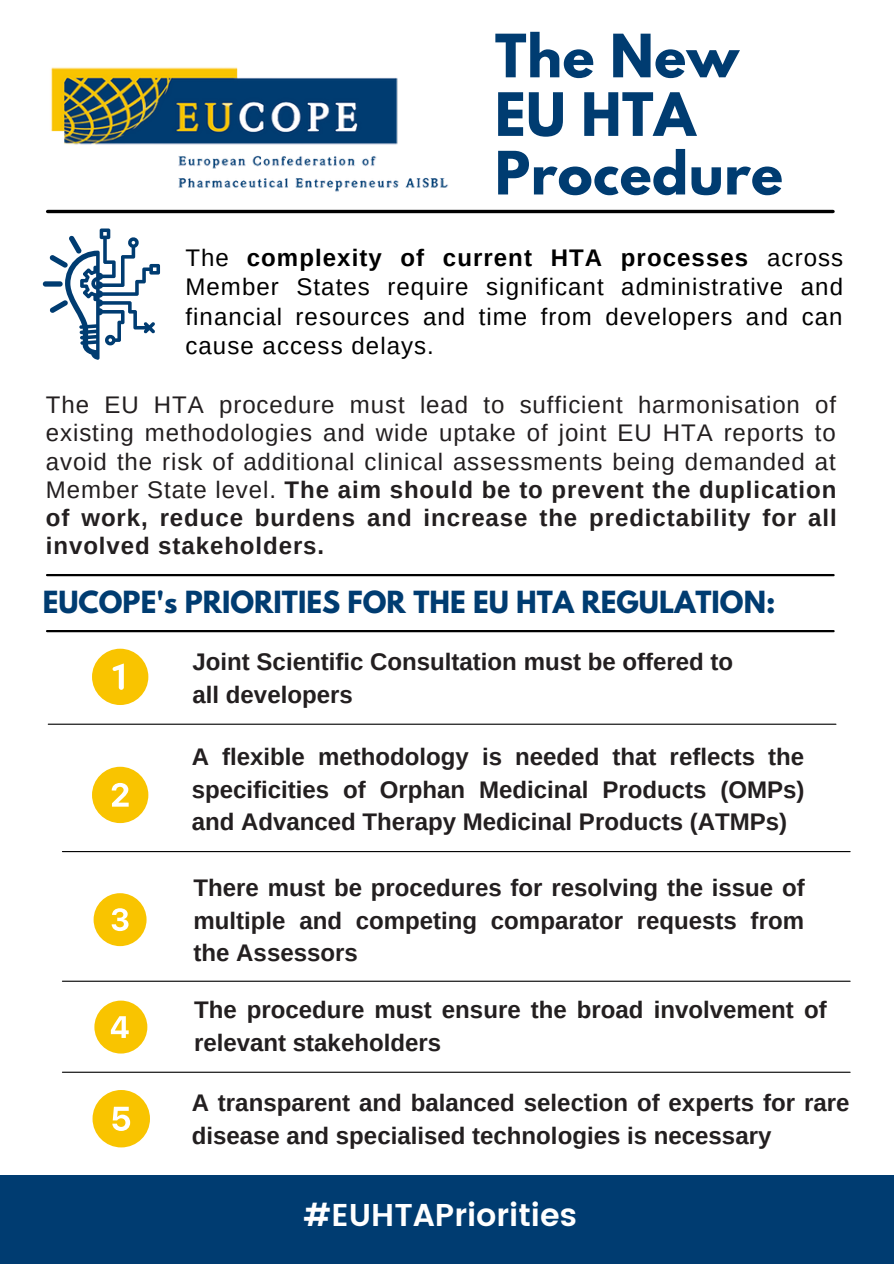
<style>
.page{position:relative;width:894px;height:1264px;background:#fff}
.page>*{position:absolute;margin:0;border:0;box-sizing:border-box;transform-origin:0 0}
.t1{font:700 52.95px/58.5px "League Spartan";letter-spacing:.01em;color:#003c71}
.t2{font:600 31.5px "Poppins";color:#fff}
.t3{font:700 27px "League Spartan";color:#003c71}
.t4{font:700 24px/32.7px "Arimo";color:#231f20}
.t5{font:24px/28.2px "Arimo";letter-spacing:.04em;color:#231f20;text-align:justify}
.t6{font:24px/29.2px "Arimo";letter-spacing:.045em;color:#000;text-align:justify}
.s1{font-weight:700}
</style>
<div class="page">
<hr style="left:48px;top:210px;width:784px;height:3px;background:#000">
<hr style="left:47px;top:630px;width:786px;height:2px;background:#000">
<hr style="left:48px;top:723px;width:787px;height:1px;background:#000">
<hr style="left:47px;top:574px;width:786px;height:2px;background:#000">
<img style="left:46px;top:67px;width:433px;height:147px">
<div style="left:0;top:1175px;width:893px;height:88px;background:#003c71"></div>
<hr style="left:62px;top:1071px;width:787px;height:1px;background:#000">
<svg style="left:92px;top:648px;width:56px;height:57px"></svg>
<svg style="left:92px;top:766px;width:56px;height:57px"></svg>
<svg style="left:94px;top:893px;width:52px;height:53px"></svg>
<svg style="left:94px;top:1000px;width:53px;height:53px"></svg>
<svg style="left:92px;top:1090px;width:58px;height:57px"></svg>
<hr style="left:62px;top:851px;width:787px;height:1px;background:#000">
<hr style="left:62px;top:980px;width:787px;height:1px;background:#000">
<div style="left:43px;top:281px;width:20px;height:6px;background:#003c71;border-radius:3px"></div>
<svg style="left:49px;top:228px;width:111px;height:132px"></svg>
<p class="t1" style="left:495px;top:33px;width:245px">The New</p>
<p class="t1" style="left:495px;top:92px;width:289px">EU HTA<br>Procedure</p>
<p class="t6" style="left:185px;top:243px;width:659px">The <span class="s1">complexity of current HTA processes</span> across Member States require significant administrative and financial resources and time from developers and can cause access delays.</p>
<p class="t5" style="left:46px;top:391px;width:792px">The EU HTA procedure must lead to sufficient harmonisation of existing methodologies and wide uptake of joint EU HTA reports to avoid the risk of additional clinical assessments being demanded at Member State level. <span class="s1">The aim should be to prevent the duplication of work, reduce burdens and increase the predictability for all involved stakeholders.</span></p>
<p class="t3" style="left:43px;top:588px;width:734px">EUCOPE's PRIORITIES FOR THE EU HTA REGULATION:</p>
<p class="t4" style="left:192px;top:645px;width:542px">Joint Scientific Consultation must be offered to</p>
<p class="t4" style="left:192px;top:678px;width:162px">all developers</p>
<p class="t4" style="left:192px;top:740px;width:614px;text-align:justify">A flexible methodology is needed that reflects the specificities of Orphan Medicinal Products (OMPs) and Advanced Therapy Medicinal Products (ATMPs)</p>
<p class="t4" style="left:193px;top:871px;width:612px;text-align:justify">There must be procedures for resolving the issue of multiple and competing comparator requests from the Assessors</p>
<p class="t4" style="left:194px;top:993px;width:634px">The procedure must ensure the broad involvement of relevant stakeholders</p>
<p class="t4" style="left:192px;top:1086px;width:659px">A transparent and balanced selection of experts for rare disease and specialised technologies is necessary</p>
<p class="t2" style="left:303px;top:1197px;width:275px">#EUHTAPriorities</p>
</div>
